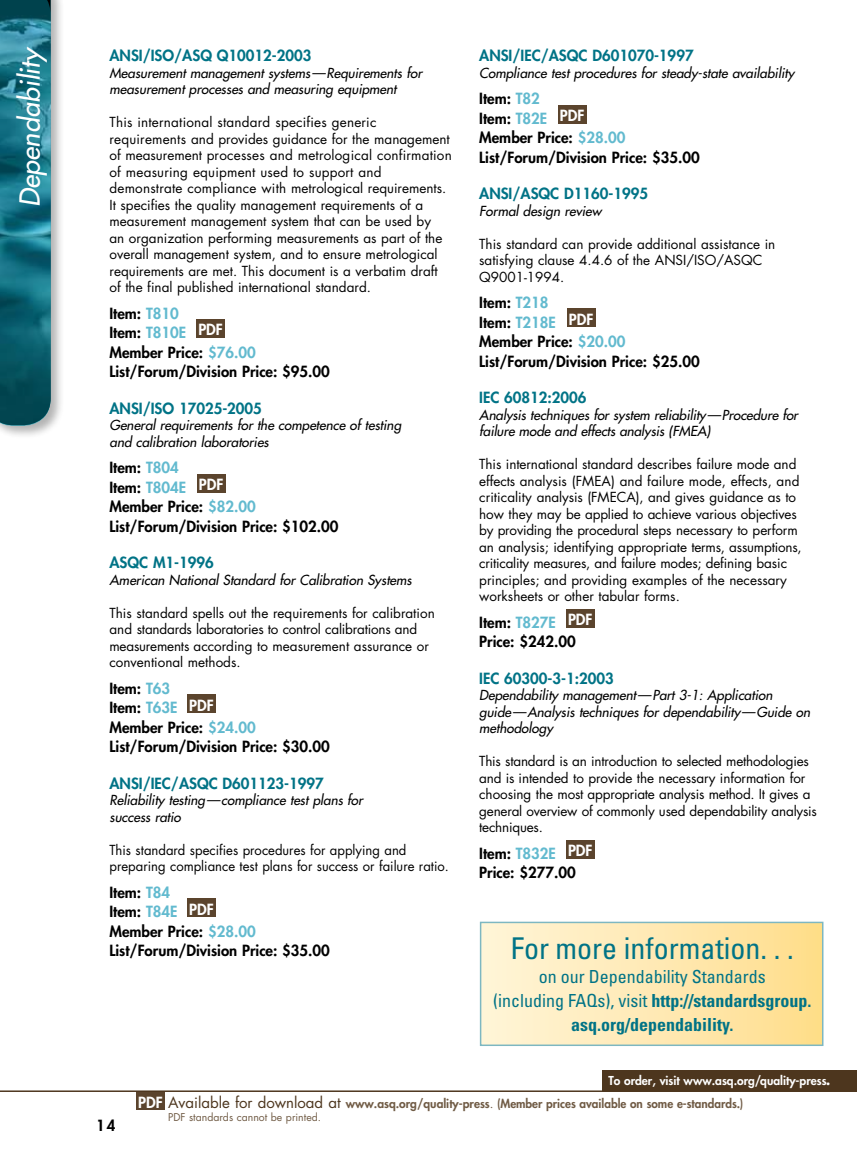
<style>
.page{position:relative;width:864px;height:1161px;background:#fff}
.page>*{position:absolute;margin:0;border:0;box-sizing:border-box;transform-origin:0 0}
.t1{font:condensed 30px "Univers";color:#007386}
.t2{font:italic 27px "Futura";color:#fff}
.t3{font:condensed 18px/24px "Univers";color:#007386;text-align:center}
.t4{font:800 15px/19.5px "Futura";color:#000}
.t5{font:800 15px "Futura";color:#007386}
.t6{font:800 15px "Futura";color:#fff}
.t7{font:13.5px/16.5px "Futura";color:#000}
.t8{font:italic 13.5px/16.5px "Futura";color:#000}
.t9{font:800 12px "Futura";color:#705b45}
.t10{font:800 12px "Futura";color:#fff}
.t11{font:10.5px "Futura";color:#705b45}
.s1{color:#62bacf}
.s2{font-weight:700}
.s3{font-size:15px;color:#fff}
.s4{font-weight:400;font-size:15px;color:#4d361e}
.s5{font-weight:400}
</style>
<div class="page">
<div style="left:481px;top:922px;width:342px;height:123px;background:linear-gradient(to right,#fff5da,#ffdd8b)"></div>
<div style="left:566px;top:609px;width:28px;height:19px;background:#5b442d"></div>
<div style="left:566px;top:840px;width:28px;height:19px;background:#5b442d"></div>
<div style="left:197px;top:319px;width:28px;height:19px;background:#5b442d"></div>
<div style="left:187px;top:694px;width:29px;height:19px;background:#5b442d"></div>
<div style="left:197px;top:474px;width:28px;height:19px;background:#5b442d"></div>
<div style="left:187px;top:898px;width:29px;height:19px;background:#5b442d"></div>
<div style="left:602px;top:1071px;width:254px;height:21px;background:#4d361e"></div>
<div style="left:136px;top:1091px;width:29px;height:19px;background:#5b442d"></div>
<hr style="left:0;top:1090px;width:856px;height:2px;background:#4d361e">
<div style="left:0;top:0;width:64px;height:439px;background:#000;opacity:.3"></div>
<svg style="left:0;top:0;width:51px;height:426px;background:#176d7e"></svg>
<div style="left:558px;top:105px;width:28px;height:19px;background:#5b442d"></div>
<div style="left:567px;top:308px;width:28px;height:19px;background:#5b442d"></div>
<h2 class="t2" style="left:12px;top:207px;width:159px;rotate:-90deg">Dependability</h2>
<p class="t5" style="left:110px;top:46px;width:204px">ANSI/ISO/ASQ Q10012-2003</p>
<p class="t8" style="left:110px;top:64px;width:314px">Measurement management systems—Requirements for measurement processes and measuring equipment</p>
<p class="t7" style="left:110px;top:114px;width:344px">This international standard specifies generic requirements and provides guidance for the management of measurement processes and metrological confirmation of measuring equipment used to support and demonstrate compliance with metrological requirements.<br>It specifies the quality management requirements of a measurement management system that can be used by<br>an organization performing measurements as part of the overall management system, and to ensure metrological requirements are met. This document is a verbatim draft of the final published international standard.</p>
<p class="t4" style="left:110px;top:303px;width:222px">Item: <span class="s1">T810<br></span>Item: <span class="s1">T810E<br></span>Member Price: <span class="s1">$76.00<br></span>List/Forum/Division Price: $95.00</p>
<p class="t5" style="left:110px;top:398px;width:154px">ANSI/ISO 17025-2005</p>
<p class="t8" style="left:110px;top:417px;width:293px">General requirements for the competence of testing and calibration laboratories</p>
<p class="t4" style="left:110px;top:458px;width:231px">Item: <span class="s1">T804<br></span>Item: <span class="s1">T804E<br></span>Member Price: <span class="s1">$82.00<br></span>List/Forum/Division Price: $102.00</p>
<p class="t5" style="left:110px;top:553px;width:106px">ASQC M1-1996</p>
<p class="t8" style="left:110px;top:571px;width:304px">American National Standard for Calibration Systems</p>
<p class="t7" style="left:110px;top:605px;width:327px">This standard spells out the requirements for calibration and standards laboratories to control calibrations and measurements according to measurement assurance or conventional methods.</p>
<p class="t4" style="left:110px;top:678px;width:222px">Item: <span class="s1">T63<br></span>Item: <span class="s1">T63E<br></span>Member Price: <span class="s1">$24.00<br></span>List/Forum/Division Price: $30.00</p>
<p class="t5" style="left:110px;top:773px;width:216px">ANSI/IEC/ASQC D601123-1997</p>
<p class="t8" style="left:110px;top:792px;width:255px">Reliability testing—compliance test plans for success ratio</p>
<p class="t7" style="left:110px;top:842px;width:341px">This standard specifies procedures for applying and preparing compliance test plans for success or failure ratio.</p>
<p class="t4" style="left:110px;top:882px;width:222px">Item: <span class="s1">T84<br></span>Item: <span class="s1">T84E<br></span>Member Price: <span class="s1">$28.00<br></span>List/Forum/Division Price: $35.00</p>
<p class="t6" style="left:198px;top:320px;width:26px">PDF</p>
<p class="t6" style="left:199px;top:475px;width:26px">PDF</p>
<p class="t6" style="left:189px;top:695px;width:26px">PDF</p>
<p class="t6" style="left:189px;top:899px;width:26px">PDF</p>
<p class="t5" style="left:479px;top:46px;width:216px">ANSI/IEC/ASQC D601070-1997</p>
<p class="t8" style="left:479px;top:64px;width:316px">Compliance test procedures for steady-state availability</p>
<p class="t4" style="left:479px;top:89px;width:222px">Item: <span class="s1">T82<br></span>Item: <span class="s1">T82E<br></span>Member Price: <span class="s1">$28.00<br></span>List/Forum/Division Price: $35.00</p>
<p class="t5" style="left:479px;top:184px;width:170px">ANSI/ASQC D1160-1995</p>
<p class="t8" style="left:479px;top:202px;width:124px">Formal design review</p>
<p class="t7" style="left:479px;top:236px;width:298px">This standard can provide additional assistance in satisfying clause 4.4.6 of the ANSI/ISO/ASQC<br>Q9001-1994.</p>
<p class="t4" style="left:479px;top:293px;width:222px">Item: <span class="s1">T218<br></span>Item: <span class="s1">T218E<br></span>Member Price: <span class="s1">$20.00<br></span>List/Forum/Division Price: $25.00</p>
<p class="t5" style="left:479px;top:388px;width:109px">IEC 60812:2006</p>
<p class="t8" style="left:479px;top:406px;width:320px">Analysis techniques for system reliability—Procedure for failure mode and effects analysis (FMEA)</p>
<p class="t7" style="left:479px;top:456px;width:324px">This international standard describes failure mode and effects analysis (FMEA) and failure mode, effects, and criticality analysis (FMECA), and gives guidance as to how they may be applied to achieve various objectives by providing the procedural steps necessary to perform an analysis; identifying appropriate terms, assumptions, criticality measures, and failure modes; defining basic principles; and providing examples of the necessary worksheets or other tabular forms.</p>
<p class="t4" style="left:479px;top:612px;width:98px">Item: <span class="s1">T827E<br></span>Price: $242.00</p>
<p class="t5" style="left:479px;top:668px;width:136px">IEC 60300-3-1:2003</p>
<p class="t8" style="left:479px;top:687px;width:332px">Dependability management—Part 3-1: Application guide—Analysis techniques for dependability—Guide on methodology</p>
<p class="t7" style="left:479px;top:753px;width:339px">This standard is an introduction to selected methodologies and is intended to provide the necessary information for choosing the most appropriate analysis method. It gives a general overview of commonly used dependability analysis techniques.</p>
<p class="t4" style="left:479px;top:843px;width:98px">Item: <span class="s1">T832E<br></span>Price: $277.00</p>
<p class="t6" style="left:560px;top:106px;width:26px">PDF</p>
<p class="t6" style="left:569px;top:309px;width:26px">PDF</p>
<p class="t6" style="left:568px;top:610px;width:26px">PDF</p>
<p class="t6" style="left:568px;top:841px;width:26px">PDF</p>
<h1 class="t1" style="left:511px;top:929px;width:285px">For more information. . .</h1>
<h3 class="t3" style="left:493px;top:964px;width:320px">on our Dependability Standards<br>(including FAQs), visit <span class="s2">http://standardsgroup. asq.org/dependability.</span></h3>
<p class="t10" style="left:608px;top:1072px;width:223px">To order, visit www.asq.org/quality-press<span class="s2">.</span></p>
<p class="t4" style="left:96px;top:1115px;width:21px">14</p>
<p class="t9" style="left:138px;top:1095px;width:607px"><span class="s3">PDF</span> <span class="s4">Available for download at</span> www.asq.org/quality-press<span class="s5">.</span> (Member prices available on some e-standards.)</p>
<p class="t11" style="left:168px;top:1111px;width:155px">PDF standards cannot be printed.</p>
</div>
